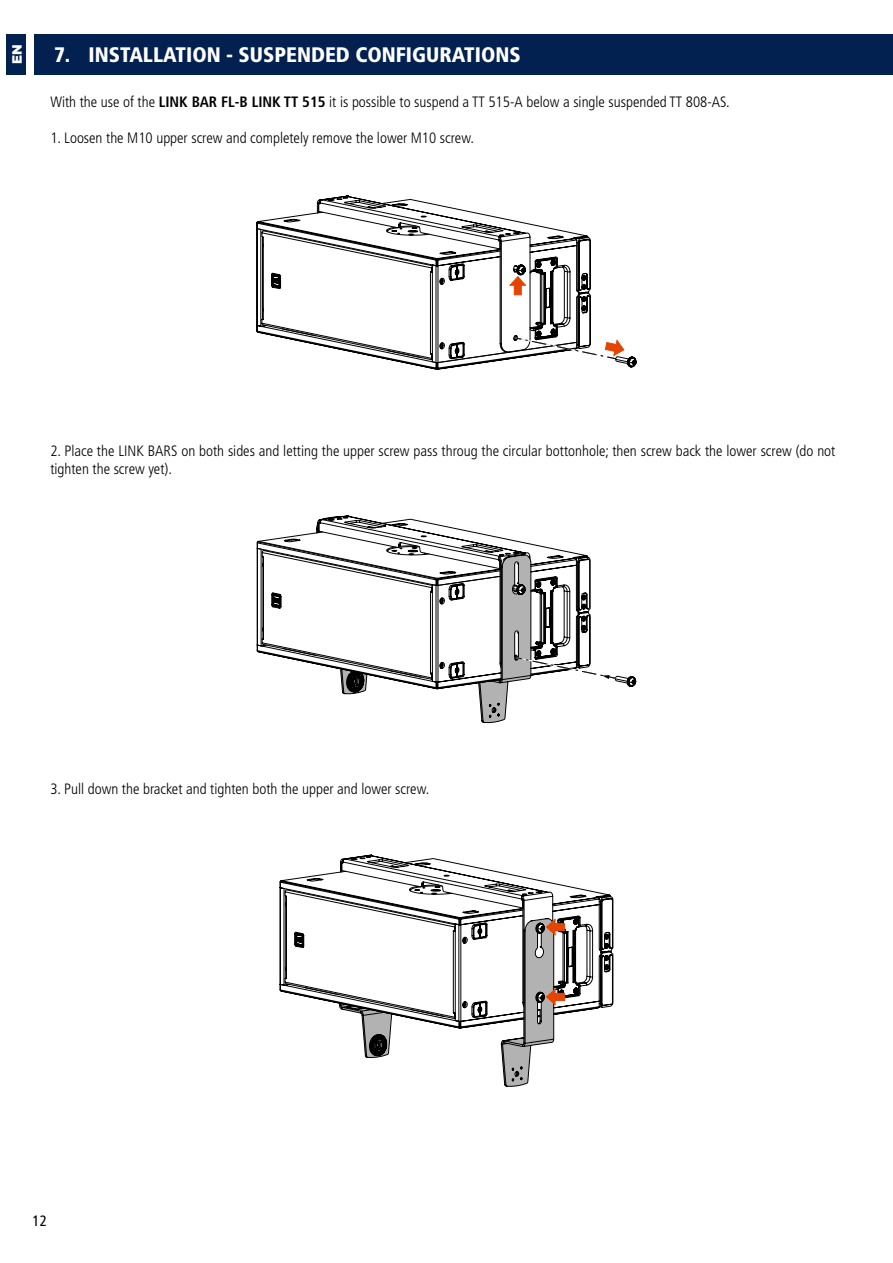
<style>
.page{position:relative;width:893px;height:1263px;background:#fff}
.page>*{position:absolute;margin:0;border:0;box-sizing:border-box;transform-origin:0 0}
.t1{font:900 condensed 21px "Frutiger LT Std";color:#fff}
.t2{font:300 condensed 15px/18px "Frutiger LT Std";color:#000}
.t3{font:condensed 15px "Frutiger LT Std";color:#000}
.t4{font:900 13.5px "Gotham";color:#fff}
.s1{font-weight:700}
</style>
<div class="page">
<div style="left:6px;top:34px;width:20px;height:41px;background:#022050"></div>
<div style="left:34px;top:34px;width:859px;height:41px;background:#022050"></div>
<svg style="left:256px;top:199px;width:285px;height:28px"></svg>
<svg style="left:256px;top:227px;width:241px;height:143px"></svg>
<svg style="left:261px;top:226px;width:364px;height:135px"></svg>
<svg style="left:316px;top:518px;width:154px;height:13px"></svg>
<svg style="left:256px;top:531px;width:360px;height:192px"></svg>
<svg style="left:284px;top:854px;width:330px;height:233px"></svg>
<p class="t4" style="left:8px;top:64px;width:21px;rotate:-90deg">EN</p>
<h1 class="t1" style="left:54px;top:42px;width:468px">7. INSTALLATION - SUSPENDED CONFIGURATIONS</h1>
<p class="t2" style="left:50px;top:93px;width:681px">With the use of the <span class="s1">LINK BAR FL-B LINK TT 515</span> it is possible to suspend a TT 515-A below a single suspended TT 808-AS.</p>
<p class="t2" style="left:50px;top:129px;width:425px">1. Loosen the M10 upper screw and completely remove the lower M10 screw.</p>
<p class="t2" style="left:50px;top:442px;width:786px">2. Place the LINK BARS on both sides and letting the upper screw pass throug the circular bottonhole; then screw back the lower screw (do not tighten the screw yet).</p>
<p class="t2" style="left:50px;top:780px;width:380px">3. Pull down the bracket and tighten both the upper and lower screw.</p>
<p class="t3" style="left:33px;top:1211px;width:16px">12</p>
</div>
